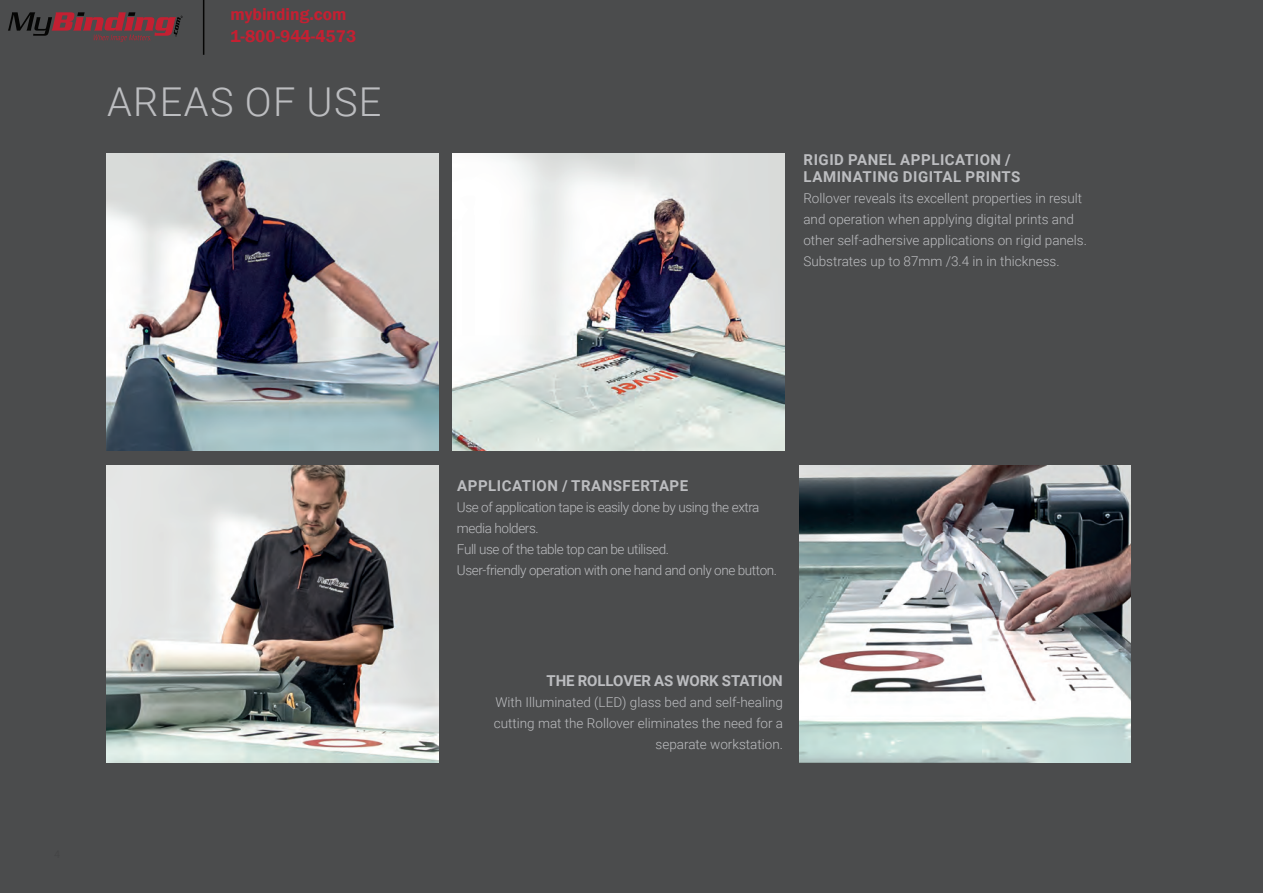
<style>
.page{position:relative;width:1263px;height:893px;background:#4b4c4d}
.page>*{position:absolute;margin:0;border:0;box-sizing:border-box;transform-origin:0 0}
.t1{font:300 39.75px "Roboto";letter-spacing:.035em;color:#bcbdc0}
.t2{font:600 17.4px/22.4px "Franklin Gothic";color:#c42032}
.t3{font:700 15px/16.5px "Roboto";letter-spacing:.035em;color:#bcbdc0}
.t4{font:700 15px "Roboto";letter-spacing:-.005em;color:#bcbdc0}
.t5{font:300 13.5px/21px "Roboto";color:#bcbdc0}
.t6{font:300 13.5px/21px "Roboto";letter-spacing:-.03em;color:#bcbdc0}
</style>
<div class="page">
<img style="left:106px;top:153px;width:332px;height:298px">
<img style="left:799px;top:465px;width:332px;height:297px">
<img style="left:106px;top:465px;width:332px;height:297px">
<img style="left:453px;top:153px;width:331px;height:298px">
<hr style="left:203px;top:0;width:1px;height:55px;background:#050504">
<svg style="left:8px;top:12px;width:175px;height:30px"></svg>
<p class="t2" style="left:230px;top:3px;width:127px">mybinding.com<br>1-800-944-4573</p>
<h1 class="t1" style="left:107px;top:74px;width:276px">AREAS OF USE</h1>
<p class="t3" style="left:804px;top:151px;width:218px">RIGID PANEL APPLICATION /<br>LAMINATING DIGITAL PRINTS</p>
<p class="t5" style="left:803px;top:187px;width:285px">Rollover reveals its excellent properties in result and operation when applying digital prints and other self-adhersive applications on rigid panels.<br>Substrates up to 87mm /3.4 in in thickness.</p>
<p class="t3" style="left:457px;top:476px;width:233px">APPLICATION / TRANSFERTAPE</p>
<p class="t6" style="left:457px;top:496px;width:322px">Use of application tape is easily done by using the extra media holders.<br>Full use of the table top can be utilised.<br>User-friendly operation with one hand and only one button.</p>
<p class="t4" style="left:547px;top:670px;width:238px">THE ROLLOVER AS WORK STATION</p>
<p class="t5" style="left:494px;top:691px;width:291px;text-align:right">With Illuminated (LED) glass bed and self-healing cutting mat the Rollover eliminates the need for a separate workstation.</p>
</div>
